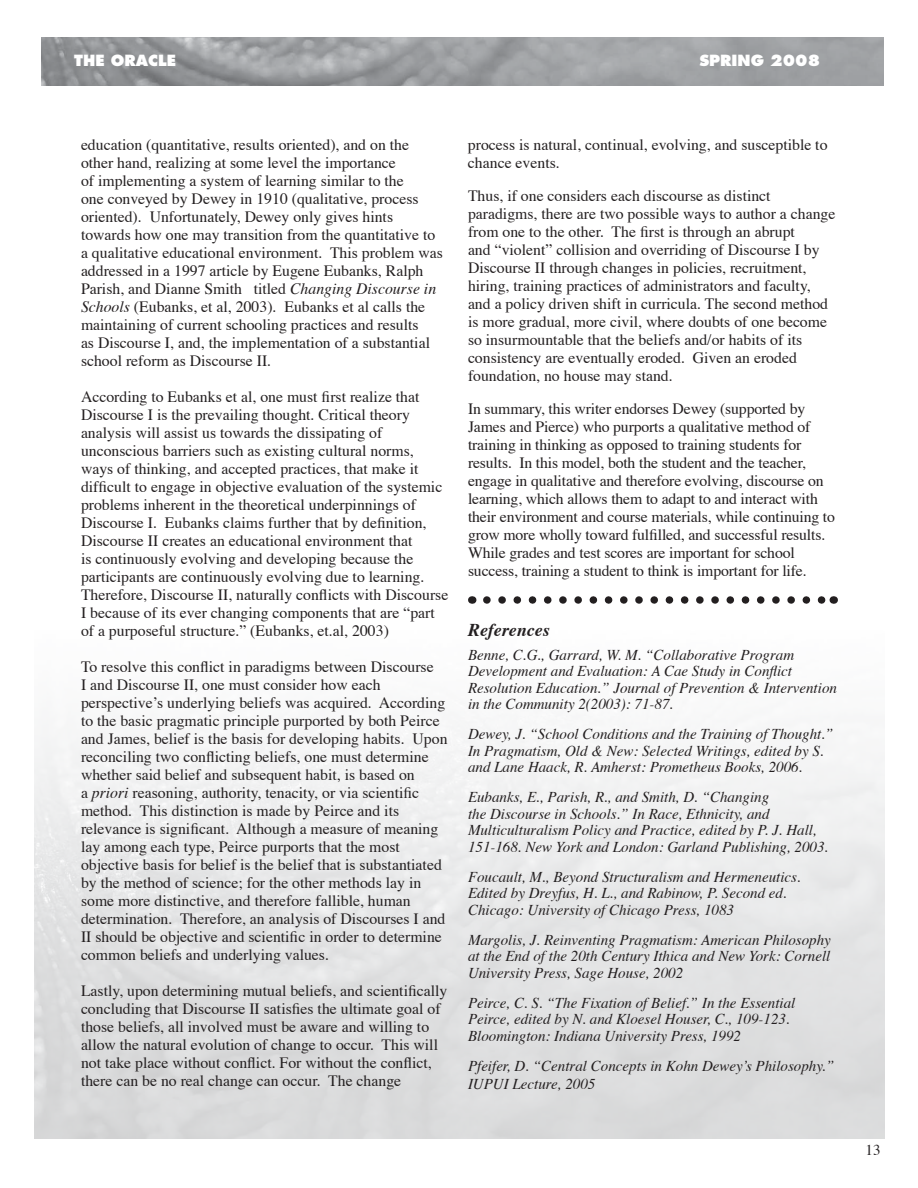
<style>
.page{position:relative;width:918px;height:1188px;background:#fff}
.page>*{position:absolute;margin:0;border:0;box-sizing:border-box;transform-origin:0 0}
.t1{font:italic 700 18px "Times";color:#231f20}
.t2{font:15.75px/18px "Times";color:#231f20}
.t3{font:italic 15px/16.5px "Times";color:#231f20}
.t4{font:800 15px "Futura";color:#fff}
.t5{font:15px "Times";color:#231f20}
.s1{font-style:italic}
</style>
<div class="page">
<img style="left:34px;top:37px;width:851px;height:1101px">
<img style="left:42px;top:38px;width:841px;height:47px">
<svg style="left:487px;top:596px;width:339px;height:8px"></svg>
<p class="t4" style="left:74px;top:51px;width:50px">THE ORAC</p>
<p class="t4" style="left:158px;top:51px;width:18px">LE</p>
<p class="t4" style="left:699px;top:51px;width:52px">SPRING</p>
<p class="t4" style="left:770px;top:51px;width:51px">2008</p>
<p class="t2" style="left:81px;top:134px;width:363px">education (quantitative, results oriented), and on the other hand, realizing at some level the importance<br>of implementing a system of learning similar to the<br>one conveyed by Dewey in 1910 (qualitative, process oriented). Unfortunately, Dewey only gives hints towards how one may transition from the quantitative to a qualitative educational environment. This problem was addressed in a 1997 article by Eugene Eubanks, Ralph Parish, and Dianne Smith titled <span class="s1">Changing Discourse in Schools</span> (Eubanks, et al, 2003). Eubanks et al calls the maintaining of current schooling practices and results<br>as Discourse I, and, the implementation of a substantial school reform as Discourse II.</p>
<p class="t2" style="left:81px;top:386px;width:369px">According to Eubanks et al, one must first realize that Discourse I is the prevailing thought. Critical theory analysis will assist us towards the dissipating of unconscious barriers such as existing cultural norms, ways of thinking, and accepted practices, that make it difficult to engage in objective evaluation of the systemic problems inherent in the theoretical underpinnings of Discourse I. Eubanks claims further that by definition, Discourse II creates an educational environment that<br>is continuously evolving and developing because the participants are continuously evolving due to learning.<br>Therefore, Discourse II, naturally conflicts with Discourse I because of its ever changing components that are “part of a purposeful structure.” (Eubanks, et.al, 2003)</p>
<p class="t2" style="left:81px;top:656px;width:368px">To resolve this conflict in paradigms between Discourse<br>I and Discourse II, one must consider how each perspective’s underlying beliefs was acquired. According to the basic pragmatic principle purported by both Peirce and James, belief is the basis for developing habits. Upon reconciling two conflicting beliefs, one must determine whether said belief and subsequent habit, is based on<br>a <span class="s1">priori</span> reasoning, authority, tenacity, or via scientific method. This distinction is made by Peirce and its relevance is significant. Although a measure of meaning lay among each type, Peirce purports that the most objective basis for belief is the belief that is substantiated by the method of science; for the other methods lay in some more distinctive, and therefore fallible, human determination. Therefore, an analysis of Discourses I and II should be objective and scientific in order to determine common beliefs and underlying values.</p>
<p class="t2" style="left:81px;top:980px;width:368px">Lastly, upon determining mutual beliefs, and scientifically concluding that Discourse II satisfies the ultimate goal of those beliefs, all involved must be aware and willing to allow the natural evolution of change to occur. This will not take place without conflict. For without the conflict, there can be no real change can occur. The change</p>
<p class="t2" style="left:468px;top:134px;width:361px">process is natural, continual, evolving, and susceptible to chance events.</p>
<p class="t2" style="left:468px;top:185px;width:369px">Thus, if one considers each discourse as distinct paradigms, there are two possible ways to author a change from one to the other. The first is through an abrupt<br>and “violent” collision and overriding of Discourse I by Discourse II through changes in policies, recruitment, hiring, training practices of administrators and faculty, and a policy driven shift in curricula. The second method is more gradual, more civil, where doubts of one become so insurmountable that the beliefs and/or habits of its consistency are eventually eroded. Given an eroded foundation, no house may stand.</p>
<p class="t2" style="left:468px;top:398px;width:369px">In summary, this writer endorses Dewey (supported by James and Pierce) who purports a qualitative method of training in thinking as opposed to training students for results. In this model, both the student and the teacher, engage in qualitative and therefore evolving, discourse on learning, which allows them to adapt to and interact with their environment and course materials, while continuing to grow more wholly toward fulfilled, and successful results.<br>While grades and test scores are important for school success, training a student to think is important for life.</p>
<p class="t1" style="left:468px;top:613px;width:83px">References</p>
<p class="t3" style="left:468px;top:645px;width:370px">Benne, C.G., Garrard, W. M. “Collaborative Program Development and Evaluation: A Cae Study in Conflict Resolution Education.” Journal of Prevention &amp; Intervention in the Community 2(2003): 71-87.</p>
<p class="t3" style="left:468px;top:725px;width:367px">Dewey, J. “School Conditions and the Training of Thought.”<br>In Pragmatism, Old &amp; New: Selected Writings, edited by S. and Lane Haack, R. Amherst: Prometheus Books, 2006.</p>
<p class="t3" style="left:468px;top:788px;width:362px">Eubanks, E., Parish, R., and Smith, D. “Changing<br>the Discourse in Schools.” In Race, Ethnicity, and Multiculturalism Policy and Practice, edited by P. J. Hall, 151-168. New York and London: Garland Publishing, 2003.</p>
<p class="t3" style="left:468px;top:867px;width:334px">Foucault, M., Beyond Structuralism and Hermeneutics.<br>Edited by Dreyfus, H. L., and Rabinow, P. Second ed.<br>Chicago: University of Chicago Press, 1083</p>
<p class="t3" style="left:468px;top:930px;width:364px;text-align:justify">Margolis, J. Reinventing Pragmatism: American Philosophy at the End of the 20th Century Ithica and New York: Cornell University Press, Sage House, 2002</p>
<p class="t3" style="left:468px;top:993px;width:329px">Peirce, C. S. “The Fixation of Belief.” In the Essential<br>Peirce, edited by N. and Kloesel Houser, C., 109-123.<br>Bloomington: Indiana University Press, 1992</p>
<p class="t3" style="left:468px;top:1055px;width:368px;line-height:18px">Pfeifer, D. “Central Concepts in Kohn Dewey’s Philosophy.”<br>IUPUI Lecture, 2005</p>
<p class="t5" style="left:866px;top:1136px;width:16px">13</p>
</div>
